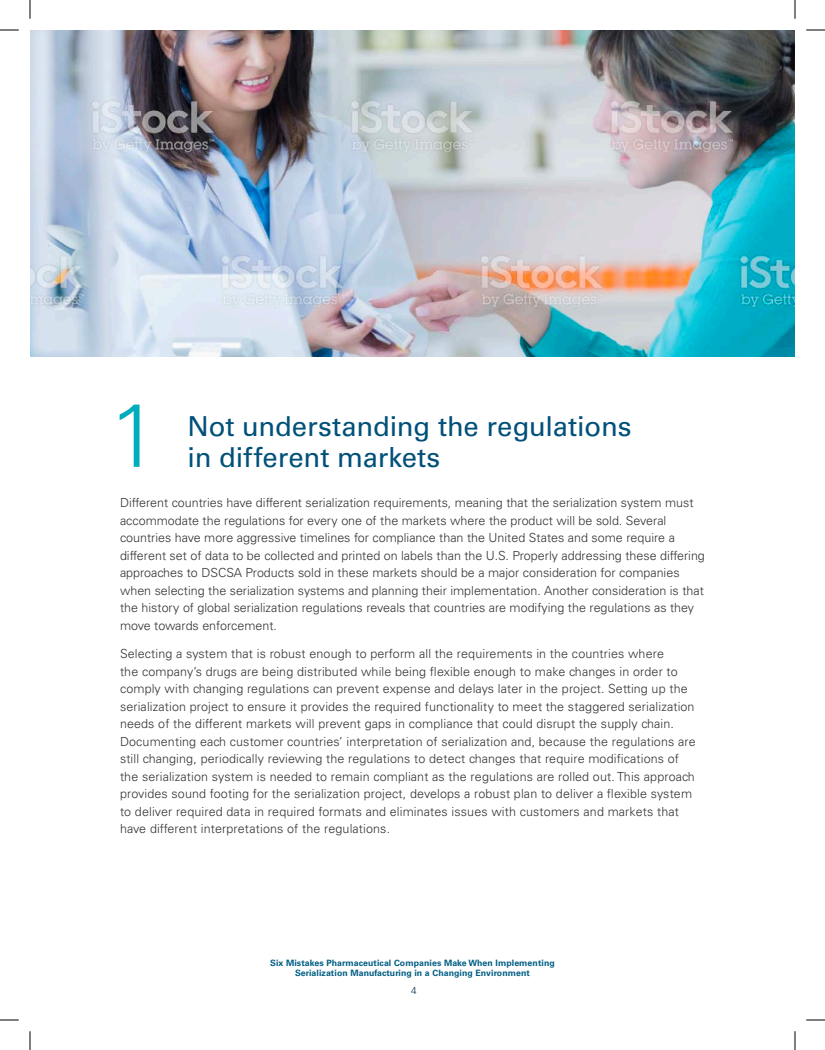
<style>
.page{position:relative;width:825px;height:1050px;background:#fff}
.page>*{position:absolute;margin:0;border:0;box-sizing:border-box;transform-origin:0 0}
.t1{font:300 90px "Univers LT Std";color:#00adbb}
.t2{font:27.5px/31.2px "Univers LT Std";letter-spacing:-.005em;color:#005079}
.t3{font:300 12.5px/17.5px "Univers";letter-spacing:.01em;color:#333}
.t4{font:300 10px "Univers";color:#002b49}
.t5{font:700 8.75px/10.5px "Univers";letter-spacing:.01em;color:#005d83;text-align:center}
</style>
<div class="page">
<img style="left:30px;top:30px;width:765px;height:326px">
<svg style="left:0;top:29px;width:19px;height:2px"></svg>
<svg style="left:806px;top:29px;width:19px;height:2px"></svg>
<svg style="left:0;top:1019px;width:19px;height:2px"></svg>
<svg style="left:806px;top:1019px;width:19px;height:2px"></svg>
<svg style="left:29px;top:0;width:2px;height:19px"></svg>
<svg style="left:29px;top:1031px;width:2px;height:19px"></svg>
<svg style="left:794px;top:0;width:2px;height:19px"></svg>
<svg style="left:794px;top:1031px;width:2px;height:19px"></svg>
<p class="t1" style="left:109px;top:381px;width:52px">1</p>
<p class="t2" style="left:188px;top:411px;width:446px">Not understanding the regulations in different markets</p>
<p class="t3" style="left:120px;top:494px;width:586px">Different countries have different serialization requirements, meaning that the serialization system must accommodate the regulations for every one of the markets where the product will be sold. Several countries have more aggressive timelines for compliance than the United States and some require a different set of data to be collected and printed on labels than the U.S. Properly addressing these differing approaches to DSCSA Products sold in these markets should be a major consideration for companies when selecting the serialization systems and planning their implementation. Another consideration is that the history of global serialization regulations reveals that countries are modifying the regulations as they move towards enforcement.</p>
<p class="t3" style="left:120px;top:645px;width:577px">Selecting a system that is robust enough to perform all the requirements in the countries where<br>the company’s drugs are being distributed while being flexible enough to make changes in order to comply with changing regulations can prevent expense and delays later in the project. Setting up the serialization project to ensure it provides the required functionality to meet the staggered serialization needs of the different markets will prevent gaps in compliance that could disrupt the supply chain.<br>Documenting each customer countries’ interpretation of serialization and, because the regulations are still changing, periodically reviewing the regulations to detect changes that require modifications of the serialization system is needed to remain compliant as the regulations are rolled out. This approach provides sound footing for the serialization project, develops a robust plan to deliver a flexible system to deliver required data in required formats and eliminates issues with customers and markets that have different interpretations of the regulations.</p>
<p class="t5" style="left:270px;top:958px;width:286px">Six Mistakes Pharmaceutical Companies Make When Implementing<br>Serialization Manufacturing in a Changing Environment</p>
<p class="t4" style="left:411px;top:984px;width:7px">4</p>
</div>
